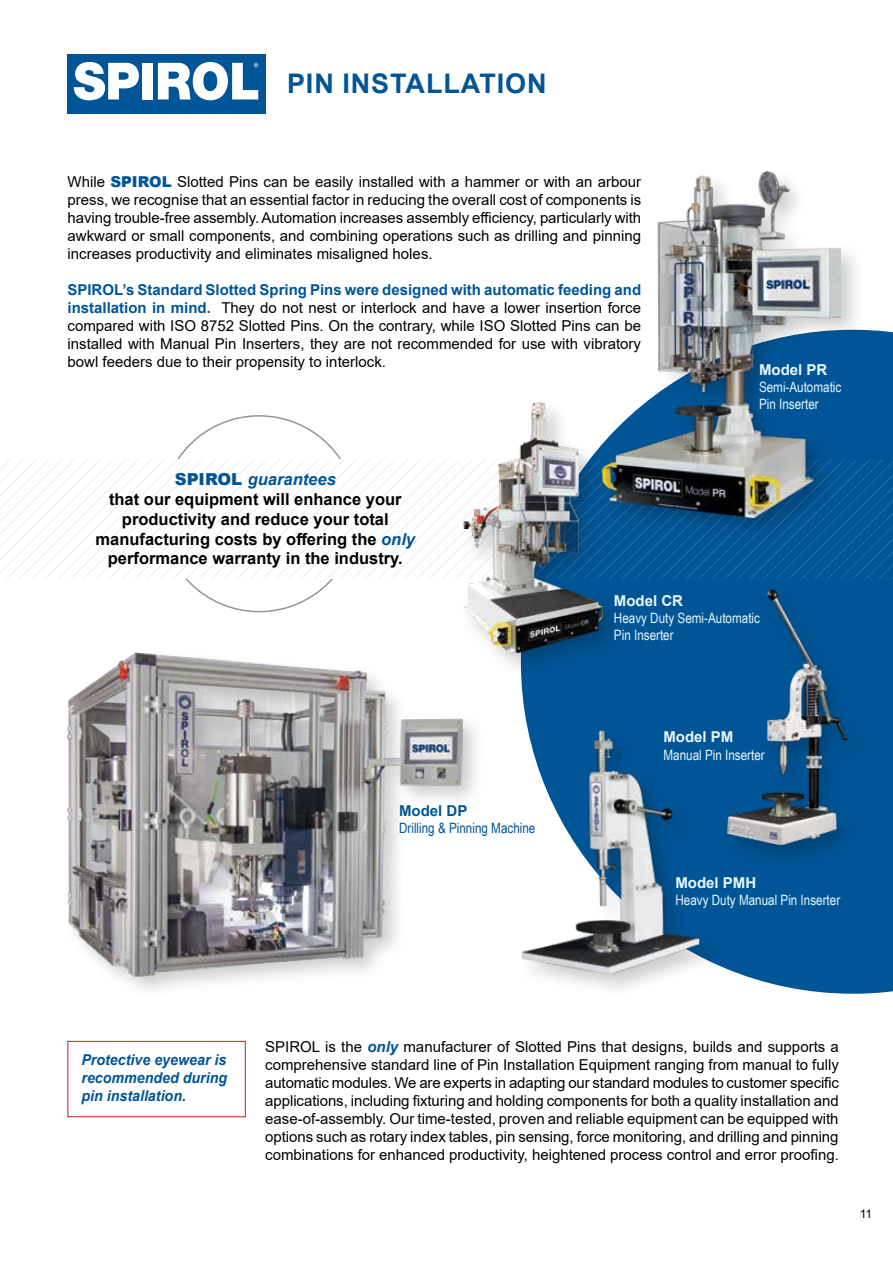
<style>
.page{position:relative;width:893px;height:1263px;background:#fff}
.page>*{position:absolute;margin:0;border:0;box-sizing:border-box;transform-origin:0 0}
.t1{font:700 27px "Arial";letter-spacing:.035em;color:#005596}
.t2{font:700 16.5px/19.8px "Arial";color:#000;text-align:center}
.t3{font:15px/18px "Arial";color:#000;text-align:justify}
.t4{font:italic 700 15px/18px "Arial";color:#005596;text-align:justify;scale:.95 1}
.t5{font:700 15px "Arial";color:#e9f7fe}
.t6{font:700 15px "Arial";color:#005596}
.t7{font:14.25px/17.1px "Arial Narrow";color:#e9f7fe}
.t8{font:14.25px "Arial Narrow";color:#005596}
.t9{font:12px "Arial";color:#000}
.s1{font-weight:900;color:#005596}
.s2{font-weight:700;color:#005596}
.s3{font-style:italic;color:#005596}
.s4{font-weight:700;font-style:italic;color:#005596}
</style>
<div class="page">
<svg style="left:521px;top:330px;width:372px;height:664px;background:#1d68a2"></svg>
<svg style="left:0;top:460px;width:893px;height:119px"></svg>
<div style="left:598px;top:167px;width:266px;height:374px;background:#000;opacity:.2"></div>
<img style="left:603px;top:172px;width:237px;height:345px">
<div style="left:63px;top:648px;width:422px;height:351px;background:#000;opacity:.2"></div>
<img style="left:68px;top:652px;width:394px;height:324px">
<div style="left:720px;top:587px;width:147px;height:283px;background:#000;opacity:.2"></div>
<img style="left:728px;top:590px;width:119px;height:254px">
<div style="left:458px;top:397px;width:169px;height:281px;background:#000;opacity:.2"></div>
<img style="left:513px;top:402px;width:25px;height:38px">
<div style="left:517px;top:726px;width:206px;height:272px;background:#000;opacity:.2"></div>
<img style="left:522px;top:729px;width:181px;height:247px">
<div style="left:68px;top:54px;width:198px;height:59px;background:#005596"></div>
<div style="left:142px;top:63px;width:11px;height:36px;background:#fff"></div>
<svg style="left:73px;top:62px;width:66px;height:39px"></svg>
<svg style="left:158px;top:61px;width:100px;height:40px"></svg>
<svg style="left:67px;top:1040px;width:179px;height:77px"></svg>
<h1 class="t1" style="left:287px;top:65px;width:261px">PIN INSTALLATION</h1>
<p class="t3" style="left:68px;top:173px;width:575px">While <span class="s1">SPIROL</span> Slotted Pins can be easily installed with a hammer or with an arbour press, we recognise that an essential factor in reducing the overall cost of components is having trouble-free assembly. Automation increases assembly efficiency, particularly with awkward or small components, and combining operations such as drilling and pinning increases productivity and eliminates misaligned holes.</p>
<p class="t3" style="left:68px;top:281px;width:575px"><span class="s2">SPIROL’s Standard Slotted Spring Pins were designed with automatic feeding and installation in mind.</span> They do not nest or interlock and have a lower insertion force compared with ISO 8752 Slotted Pins. On the contrary, while ISO Slotted Pins can be installed with Manual Pin Inserters, they are not recommended for use with vibratory bowl feeders due to their propensity to interlock.</p>
<p class="t2" style="left:96px;top:470px;width:321px"><span class="s1">SPIROL</span> <span class="s3">guarantees<br></span>that our equipment will enhance your productivity and reduce your total manufacturing costs by offering the <span class="s3">only </span>performance warranty in the industry.</p>
<p class="t5" style="left:759px;top:359px;width:70px">Model PR</p>
<p class="t7" style="left:759px;top:378px;width:84px">Semi-Automatic<br>Pin Inserter</p>
<p class="t5" style="left:614px;top:590px;width:71px">Model CR</p>
<p class="t7" style="left:614px;top:609px;width:148px">Heavy Duty Semi-Automatic<br>Pin Inserter</p>
<p class="t6" style="left:399px;top:800px;width:70px">Model DP</p>
<p class="t8" style="left:399px;top:817px;width:138px">Drilling &amp; Pinning Machine</p>
<p class="t5" style="left:663px;top:727px;width:72px">Model PM</p>
<p class="t7" style="left:663px;top:745px;width:103px">Manual Pin Inserter</p>
<p class="t5" style="left:675px;top:872px;width:82px">Model PMH</p>
<p class="t7" style="left:675px;top:891px;width:166px">Heavy Duty Manual Pin Inserter</p>
<p class="t4" style="left:81px;top:1051px;width:155px">Protective eyewear is recommended during pin installation.</p>
<p class="t3" style="left:265px;top:1037px;width:575px">SPIROL is the <span class="s4">only</span> manufacturer of Slotted Pins that designs, builds and supports a comprehensive standard line of Pin Installation Equipment ranging from manual to fully automatic modules. We are experts in adapting our standard modules to customer specific applications, including fixturing and holding components for both a quality installation and ease-of-assembly. Our time-tested, proven and reliable equipment can be equipped with options such as rotary index tables, pin sensing, force monitoring, and drilling and pinning combinations for enhanced productivity, heightened process control and error proofing.</p>
<p class="t9" style="left:860px;top:1205px;width:14px">11</p>
</div>
